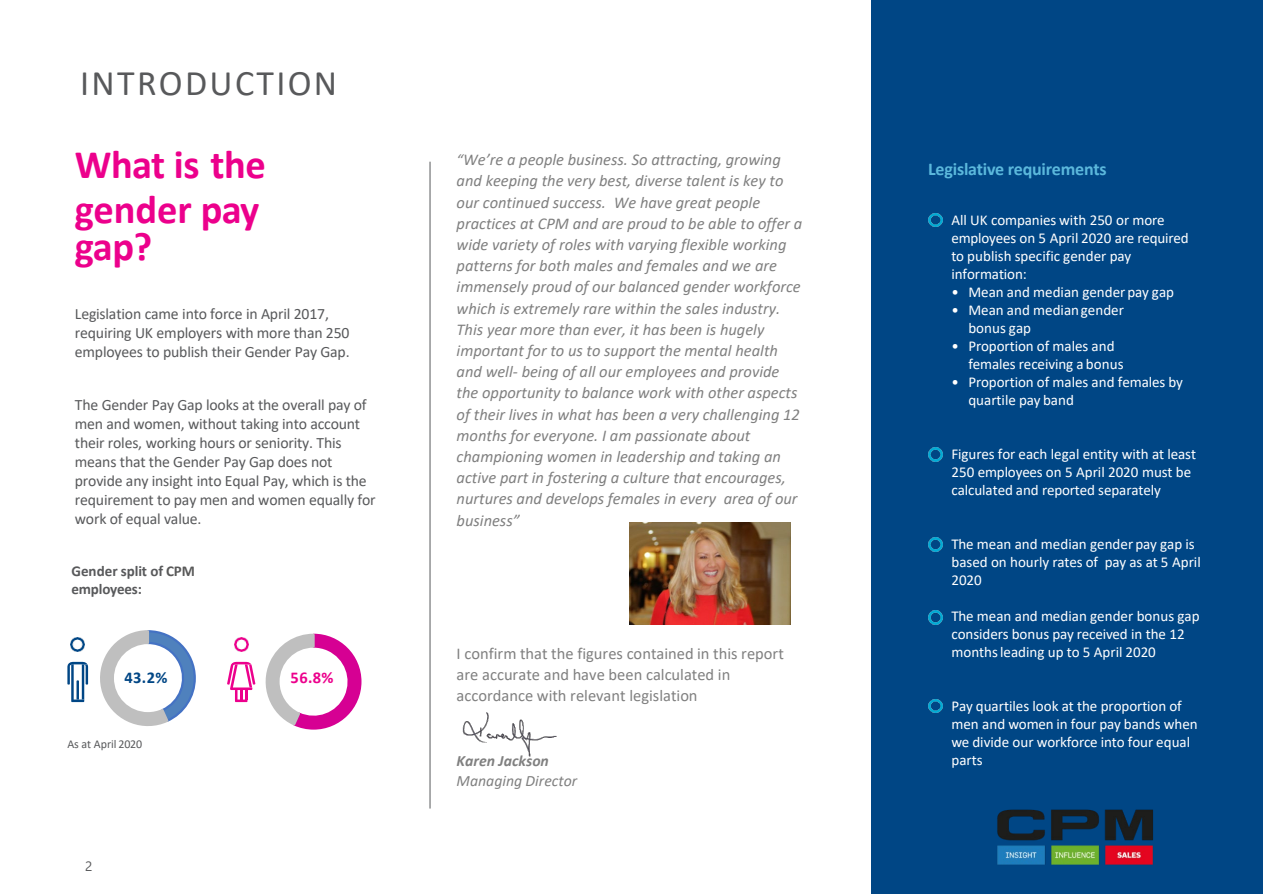
<style>
.page{position:relative;width:1263px;height:894px;background:#fff}
.page>*{position:absolute;margin:0;border:0;box-sizing:border-box;transform-origin:0 0}
.t1{font:700 40.5px/37.3px "Calibri";letter-spacing:-.01em;color:#ec008c}
.t2{font:36px "Calibri";letter-spacing:.065em;color:#58595b}
.t3{font:700 18px "Calibri";letter-spacing:-.01em;color:#5bb8dc}
.t4{font:italic 16.5px/21.1px "Calibri";color:#808080}
.t5{font:16.5px/21.1px "Calibri";color:#808080}
.t6{font:700 16.5px "Calibri";color:#004685}
.t7{font:700 16.5px "Calibri";color:#ec008c}
.t8{font:15.75px/18.9px "Calibri";letter-spacing:-.01em;color:#58595b}
.t9{font:italic 15.75px/20.2px "Calibri";color:#808080}
.t10{font:15px/18px "Calibri";color:#fff}
.t11{font:700 15px "Calibri";letter-spacing:-.01em;color:#58595b}
.t12{font:13.5px "Segoe UI";color:#58595b}
.t13{font:12px "Calibri";letter-spacing:-.005em;color:#58595b}
.s1{color:#595959}
.s2{font-size:15.75px}
.s3{font-weight:700}
</style>
<div class="page">
<div style="left:872px;top:1px;width:391px;height:892px;background:#004685"></div>
<img style="left:928px;top:213px;width:14px;height:14px">
<img style="left:928px;top:447px;width:14px;height:14px">
<img style="left:928px;top:537px;width:14px;height:14px">
<img style="left:928px;top:610px;width:14px;height:14px">
<img style="left:928px;top:699px;width:14px;height:13px">
<hr style="left:430px;top:162px;width:1px;height:646px;background:#58595b">
<img style="left:629px;top:522px;width:161px;height:102px">
<img style="left:997px;top:809px;width:156px;height:56px">
<img style="left:462px;top:712px;width:95px;height:45px">
<svg style="left:67px;top:630px;width:129px;height:96px"></svg>
<svg style="left:227px;top:633px;width:135px;height:97px"></svg>
<h2 class="t2" style="left:80px;top:58px;width:258px">INTRODUCTION</h2>
<p class="t1" style="left:75px;top:145px;width:193px">What is the</p>
<p class="t1" style="left:75px;top:190px;width:186px">gender pay gap?</p>
<p class="t8" style="left:75px;top:304px;width:276px">Legislation came into force in April 2017, requiring UK employers with more than 250 employees to publish their Gender Pay Gap.</p>
<p class="t8" style="left:75px;top:395px;width:302px">The Gender Pay Gap looks at the overall pay of men and women, without taking into account their roles, working hours or seniority. This means that the Gender Pay Gap does not provide any insight into Equal Pay, which is the requirement to pay men and women equally for work of equal value.</p>
<p class="t11" style="left:72px;top:560px;width:125px">Gender split of <span class="s1">CPM</span></p>
<p class="t11" style="left:72px;top:578px;width:72px">employees:</p>
<p class="t6" style="left:124px;top:665px;width:44px">43.2%</p>
<p class="t7" style="left:291px;top:665px;width:44px">56.8%</p>
<p class="t13" style="left:67px;top:735px;width:76px">As at April 2020</p>
<p class="t12" style="left:85px;top:853px;width:9px">2</p>
<p class="t4" style="left:457px;top:148px;width:347px"><span class="s2">“</span>We’re a people business. So attracting, growing and keeping the very best, diverse talent is key to our continued success. We have great people practices at CPM and are proud to be able to offer a wide variety of roles with varying flexible working patterns for both males and females and we are immensely proud of our balanced gender workforce which is extremely rare within the sales industry.<br>This year more than ever, it has been is hugely important for to us to support the mental health and well- being of all our employees and provide the opportunity to balance work with other aspects of their lives in what has been a very challenging 12 months for everyone. I am passionate about championing women in leadership and taking an active part in fostering a culture that encourages, nurtures and develops females in every area of our business”</p>
<p class="t5" style="left:457px;top:642px;width:329px">I confirm that the figures contained in this report are accurate and have been calculated in accordance with relevant legislation</p>
<p class="t9" style="left:457px;top:749px;width:122px"><span class="s3">Karen Jackson<br></span>Managing Director</p>
<p class="t3" style="left:928px;top:156px;width:180px">Legislative requirements</p>
<p class="t10" style="left:951px;top:210px;width:239px">All UK companies with 250 or more employees on 5 April 2020 are required to publish specific gender pay information:</p>
<p class="t10" style="left:951px;top:282px;width:224px">• Mean and median genderpay gap</p>
<p class="t10" style="left:968px;top:300px;width:157px;text-indent:-17px">• Mean and mediangender bonus gap</p>
<p class="t10" style="left:968px;top:336px;width:157px;text-indent:-17px">• Proportion of males and females receiving a bonus</p>
<p class="t10" style="left:968px;top:372px;width:216px;text-indent:-17px">• Proportion of males and females by quartile pay band</p>
<p class="t10" style="left:951px;top:444px;width:246px">Figures for each legal entity with at least<br>250 employees on 5 April 2020 must be calculated and reported separately</p>
<p class="t10" style="left:951px;top:534px;width:251px">The mean and median gender pay gap is based on hourly rates of pay as at 5 April<br>2020</p>
<p class="t10" style="left:951px;top:606px;width:250px">The mean and median gender bonus gap considers bonus pay received in the 12 monthsleading up to 5 April 2020</p>
<p class="t10" style="left:951px;top:696px;width:248px">Pay quartiles look at the proportion of men and women in four pay bands when we divide our workforce into four equal parts</p>
</div>
